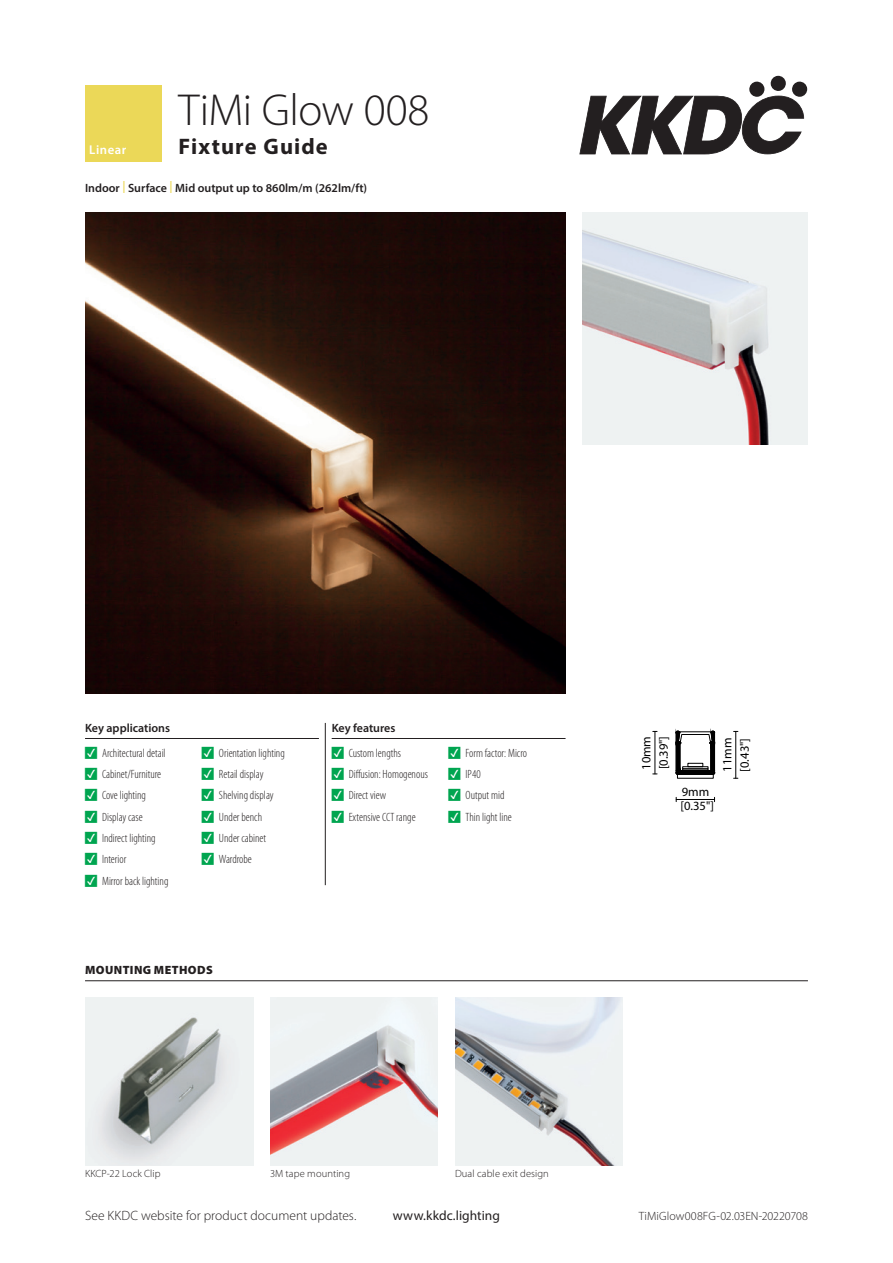
<style>
.page{position:relative;width:893px;height:1263px;background:#fff}
.page>*{position:absolute;margin:0;border:0;box-sizing:border-box;transform-origin:0 0}
.t1{font:300 45px "Myriad Pro";letter-spacing:-.01em;color:#231f20}
.t2{font:700 22.5px "Myriad Pro";letter-spacing:.05em;color:#231f20}
.t3{font:300 13.5px "Myriad Pro";color:#231f20}
.t4{font:13.5px "Myriad Pro";letter-spacing:.005em;color:#231f20}
.t5{font:600 12.75px "Myriad Pro";letter-spacing:.04em;color:#fff}
.t6{font:12.6px/17.2px "Myriad Pro";color:#000}
.t7{font:300 condensed 12px "Myriad Pro";color:#231f20}
.summary_points{font:600 12px "Myriad Pro";color:#231f20}
.t8{font:300 12px "Myriad Pro";letter-spacing:.005em;color:#231f20}
.Key_headings{font:600 12px "Myriad Pro";color:#231f20}
.mounting_methods_hea{font:900 12px "Myriad Pro";letter-spacing:.035em;color:#231f20}
.mounting_methods_tex{font:300 10.5px "Myriad Pro";letter-spacing:.01em;color:#231f20}
.s1{color:#ebd858}
.s2{color:#00a550}
</style>
<div class="page">
<svg style="left:579px;top:96px;width:225px;height:58px"></svg>
<svg style="left:749px;top:81px;width:16px;height:16px"></svg>
<div style="left:770px;top:76px;width:16px;height:15px;background:#231f20;border-radius:50%"></div>
<div style="left:792px;top:81px;width:15px;height:16px;background:#231f20;border-radius:50%"></div>
<div style="left:85px;top:85px;width:77px;height:77px;background:#ebd858"></div>
<hr style="left:85px;top:980px;width:723px;height:1px;background:#231f20">
<svg style="left:85px;top:997px;width:538px;height:169px"></svg>
<img style="left:85px;top:997px;width:168px;height:168px">
<img style="left:270px;top:997px;width:168px;height:168px">
<img style="left:455px;top:997px;width:168px;height:168px">
<img style="left:85px;top:213px;width:481px;height:480px">
<img style="left:583px;top:213px;width:225px;height:231px">
<hr style="left:677px;top:774px;width:37px;height:1px;background:#000">
<svg style="left:675px;top:731px;width:40px;height:43px"></svg>
<div style="left:682px;top:766px;width:26px;height:3px;border:1px solid #000"></div>
<div style="left:682px;top:769px;width:26px;height:2px;border:1px solid #000"></div>
<div style="left:688px;top:763px;width:15px;height:4px;border:1px solid #000"></div>
<hr style="left:655px;top:731px;width:1px;height:43px;background:#000">
<hr style="left:676px;top:799px;width:38px;height:1px;background:#000">
<div style="left:677px;top:774px;width:36px;height:4px;border:1px solid #000"></div>
<hr style="left:735px;top:731px;width:1px;height:47px;background:#000">
<hr style="left:325px;top:723px;width:1px;height:162px;background:#231f20">
<hr style="left:85px;top:738px;width:234px;height:1px;background:#231f20">
<hr style="left:332px;top:738px;width:234px;height:1px;background:#231f20">
<p class="t5" style="left:89px;top:142px;width:38px">Linear</p>
<h1 class="t1" style="left:179px;top:83px;width:252px">TiMi Glow 008</h1>
<h2 class="t2" style="left:179px;top:132px;width:151px">Fixture Guide</h2>
<p class="summary_points" style="left:85px;top:180px;width:284px">Indoor <span class="s1">|</span> Surface <span class="s1">|</span> Mid output up to 860lm/m (262lm/ft)</p>
<p class="Key_headings" style="left:85px;top:720px;width:87px">Key applications</p>
<p class="t7" style="left:85px;top:746px;width:82px"><span class="s2">•</span> Architectural detail</p>
<p class="t7" style="left:85px;top:768px;width:78px"><span class="s2">•</span> Cabinet/Furniture</p>
<p class="t7" style="left:85px;top:789px;width:62px"><span class="s2">•</span> Cove lighting</p>
<p class="t7" style="left:85px;top:810px;width:59px"><span class="s2">•</span> Display case</p>
<p class="t7" style="left:85px;top:832px;width:72px"><span class="s2">•</span> Indirect lighting</p>
<p class="t7" style="left:85px;top:853px;width:43px"><span class="s2">•</span> Interior</p>
<p class="t7" style="left:85px;top:874px;width:85px"><span class="s2">•</span> Mirror back lighting</p>
<p class="t7" style="left:202px;top:746px;width:84px"><span class="s2">•</span> Orientation lighting</p>
<p class="t7" style="left:202px;top:768px;width:63px"><span class="s2">•</span> Retail display</p>
<p class="t7" style="left:202px;top:789px;width:73px"><span class="s2">•</span> Shelving display</p>
<p class="t7" style="left:202px;top:810px;width:62px"><span class="s2">•</span> Under bench</p>
<p class="t7" style="left:202px;top:832px;width:66px"><span class="s2">•</span> Under cabinet</p>
<p class="t7" style="left:202px;top:853px;width:51px"><span class="s2">•</span> Wardrobe</p>
<p class="mounting_methods_hea" style="left:85px;top:962px;width:129px">MOUNTING METHODS</p>
<p class="Key_headings" style="left:332px;top:720px;width:65px">Key features</p>
<p class="t7" style="left:332px;top:746px;width:71px"><span class="s2">•</span> Custom lengths</p>
<p class="t7" style="left:332px;top:768px;width:98px"><span class="s2">•</span> Diffusion: Homogenous</p>
<p class="t7" style="left:332px;top:789px;width:56px"><span class="s2">•</span> Direct view</p>
<p class="t7" style="left:332px;top:810px;width:85px"><span class="s2">•</span> Extensive CCT range</p>
<p class="t7" style="left:449px;top:746px;width:80px"><span class="s2">•</span> Form factor: Micro</p>
<p class="t7" style="left:449px;top:768px;width:34px"><span class="s2">•</span> IP40</p>
<p class="t7" style="left:449px;top:789px;width:57px"><span class="s2">•</span> Output mid</p>
<p class="t7" style="left:449px;top:810px;width:65px"><span class="s2">•</span> Thin light line</p>
<p class="mounting_methods_tex" style="left:85px;top:1167px;width:77px">KKCP-22 Lock Clip</p>
<p class="mounting_methods_tex" style="left:270px;top:1167px;width:82px">3M tape mounting</p>
<p class="mounting_methods_tex" style="left:455px;top:1167px;width:95px">Dual cable exit design</p>
<p class="t6" style="left:638px;top:770px;width:35px;rotate:-90deg">10mm [0.39"]</p>
<p class="t6" style="left:680px;top:784px;width:35px;line-height:14.2px">9mm [0.35"]</p>
<p class="t6" style="left:718px;top:772px;width:35px;rotate:-90deg">11mm [0.43"]</p>
<p class="t3" style="left:85px;top:1208px;width:273px">See KKDC website for product document updates.</p>
<p class="t4" style="left:393px;top:1207px;width:109px">www.kkdc.lighting</p>
<p class="t8" style="left:639px;top:1209px;width:171px">TiMiGlow008FG-02.03EN-20220708</p>
</div>
